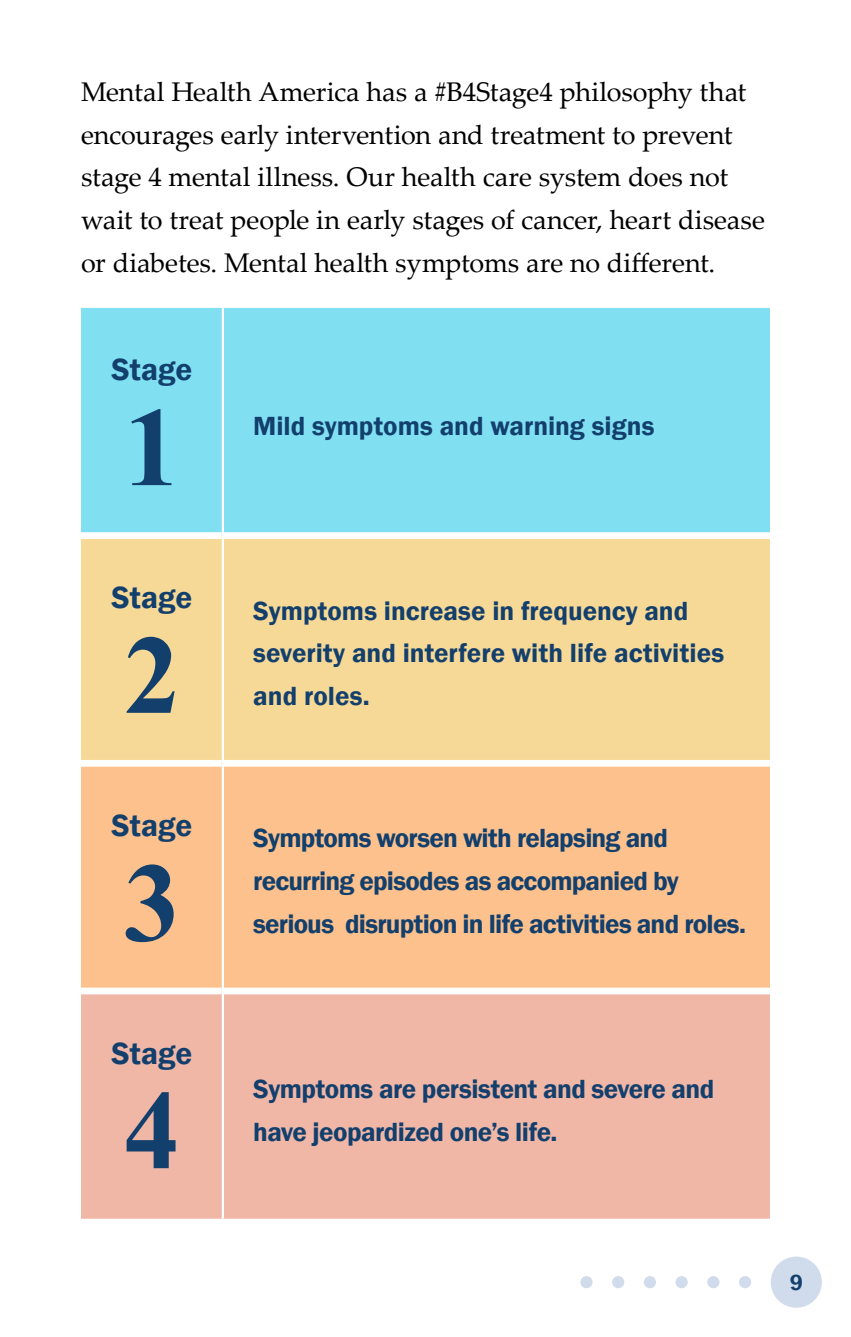
<style>
.page{position:relative;width:851px;height:1337px;background:#fff}
.page>*{position:absolute;margin:0;border:0;box-sizing:border-box;transform-origin:0 0}
.t1{font:700 112.5px "Times New Roman";color:#133f6d}
.t2{font:600 31.5px "Franklin Gothic";color:#133f6d}
.t3{font:27px/42.8px "Palatino Linotype";letter-spacing:-.005em;color:#000}
.t4{font:600 27px/42.8px "Franklin Gothic";letter-spacing:-.02em;color:#133f6d}
.t5{font:600 27px/42.8px "Franklin Gothic";color:#133f6d}
.t6{font:600 22.5px "Franklin Gothic";color:#133f6d}
</style>
<div class="page">
<div style="left:739px;top:1276px;width:12px;height:12px;background:#d0dcec;border-radius:50%"></div>
<div style="left:707px;top:1276px;width:12px;height:12px;background:#d0dcec;border-radius:50%"></div>
<div style="left:675px;top:1276px;width:12px;height:12px;background:#d0dcec;border-radius:50%"></div>
<div style="left:643px;top:1276px;width:13px;height:12px;background:#d0dcec;border-radius:50%"></div>
<div style="left:612px;top:1276px;width:12px;height:12px;background:#d0dcec;border-radius:50%"></div>
<div style="left:580px;top:1276px;width:12px;height:12px;background:#d0dcec;border-radius:50%"></div>
<div style="left:770px;top:1256px;width:51px;height:51px;background:#d0dcec;border-radius:50%"></div>
<div style="left:81px;top:308px;width:689px;height:224px;background:#80e0f2"></div>
<div style="left:81px;top:539px;width:689px;height:221px;background:#f6d996"></div>
<div style="left:81px;top:766px;width:689px;height:221px;background:#fcc18c"></div>
<div style="left:81px;top:994px;width:689px;height:224px;background:#f0b7a7"></div>
<hr style="left:222px;top:308px;width:2px;height:227px;background:#fff">
<hr style="left:222px;top:535px;width:2px;height:228px;background:#fff">
<hr style="left:222px;top:763px;width:2px;height:228px;background:#fff">
<hr style="left:222px;top:991px;width:2px;height:227px;background:#fff">
<p class="t3" style="left:81px;top:69px;width:685px">Mental Health America has a #B4Stage4 philosophy that encourages early intervention and treatment to prevent stage 4 mental illness. Our health care system does not wait to treat people in early stages of cancer, heart disease or diabetes. Mental health symptoms are no different.</p>
<p class="t2" style="left:112px;top:350px;width:82px">Stage</p>
<h1 class="t1" style="left:124px;top:366px;width:58px">1</h1>
<p class="t5" style="left:253px;top:404px;width:403px">Mild symptoms and warning signs</p>
<p class="t2" style="left:112px;top:578px;width:82px">Stage</p>
<h1 class="t1" style="left:124px;top:594px;width:58px">2</h1>
<p class="t2" style="left:112px;top:806px;width:82px">Stage</p>
<h1 class="t1" style="left:124px;top:821px;width:58px">3</h1>
<p class="t2" style="left:112px;top:1033px;width:82px">Stage</p>
<h1 class="t1" style="left:124px;top:1049px;width:58px">4</h1>
<p class="t5" style="left:253px;top:589px;width:472px">Symptoms increase in frequency and severity and interfere with life activities and roles.</p>
<p class="t4" style="left:253px;top:817px;width:494px">Symptoms worsen with relapsing and recurring episodes as accompanied by serious disruption in life activities and roles.</p>
<p class="t4" style="left:253px;top:1068px;width:462px">Symptoms are persistent and severe and have jeopardized one’s life.</p>
<p class="t6" style="left:789px;top:1268px;width:15px">9</p>
</div>
